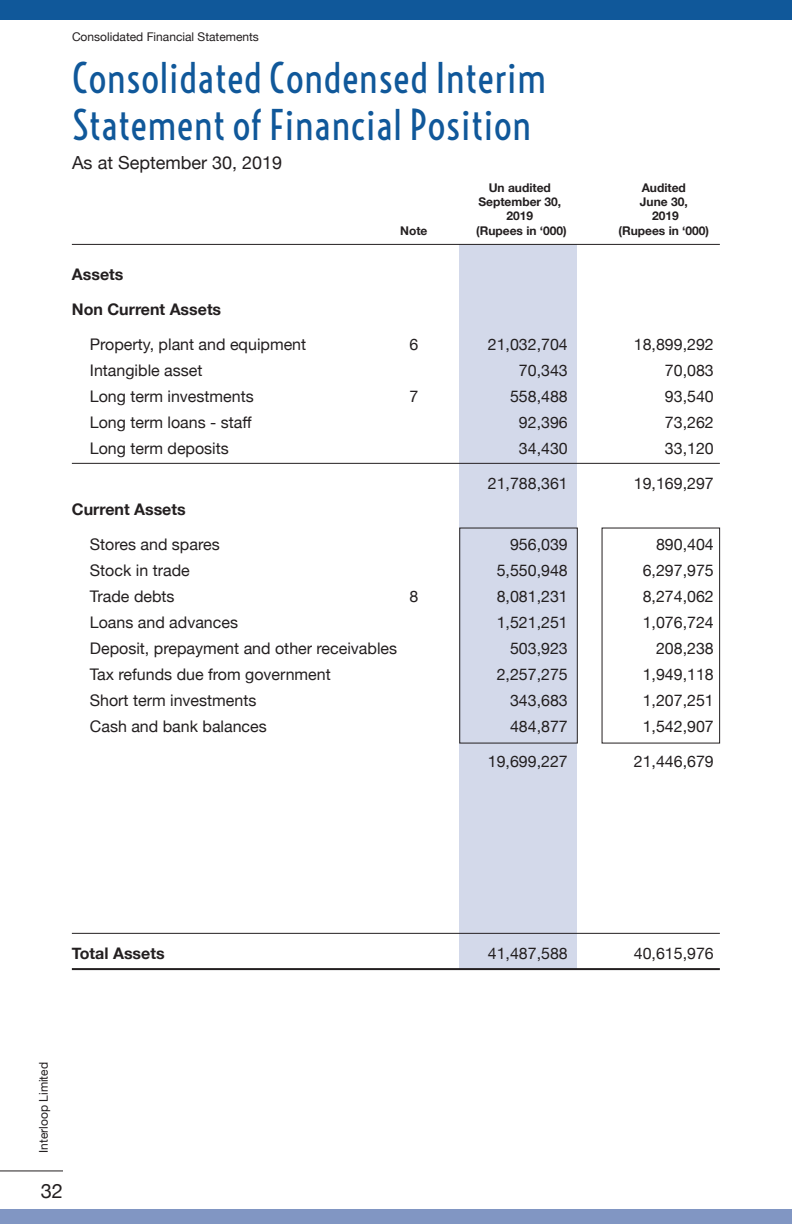
<style>
.page{position:relative;width:792px;height:1224px;background:#fff}
.page>*{position:absolute;margin:0;border:0;box-sizing:border-box;transform-origin:0 0}
._03_Page_Heading{font:40px "Voltaire";color:#10589a}
.t1{font:20px "Helvetica Neue";color:#231f20}
._04_Big_Text{font:18px "Helvetica Neue";color:#231f20}
.Basic_2_colm{font:16px "Helvetica Neue";color:#231f20}
.Basic_2_colm-2{font:700 16px "Helvetica Neue";color:#231f20}
.Basic_2_colm-3{font:700 12px "Helvetica Neue";color:#231f20}
.t2{font:12px "Helvetica Neue";color:#231f20}
</style>
<div class="page">
<hr style="left:0;top:1171px;width:63px;height:1px;background:#231f20">
<div style="left:0;top:1210px;width:792px;height:14px;background:#8196c3"></div>
<div style="left:0;top:0;width:792px;height:19px;background:#10589a"></div>
<div style="left:459px;top:244px;width:118px;height:725px;background:#d3d9ea"></div>
<hr style="left:72px;top:244px;width:648px;height:1px;background:#231f20">
<hr style="left:72px;top:463px;width:648px;height:1px;background:#231f20">
<hr style="left:72px;top:933px;width:648px;height:1px;background:#231f20">
<hr style="left:72px;top:968px;width:648px;height:2px;background:#231f20">
<div style="left:459px;top:528px;width:119px;height:215px;border:1px solid #231f20"></div>
<div style="left:602px;top:528px;width:118px;height:215px;border:1px solid #231f20"></div>
<p class="t2" style="left:72px;top:28px;width:188px">Consolidated Financial Statements</p>
<p class="_03_Page_Heading" style="left:72px;top:54px;width:476px">Consolidated Condensed Interim</p>
<p class="_03_Page_Heading" style="left:72px;top:101px;width:461px">Statement of Financial Position</p>
<p class="_04_Big_Text" style="left:72px;top:150px;width:212px">As at September 30, 2019</p>
<p class="Basic_2_colm-3" style="left:489px;top:178px;width:64px">Un audited</p>
<p class="Basic_2_colm-3" style="left:642px;top:178px;width:46px">Audited</p>
<p class="Basic_2_colm-3" style="left:478px;top:192px;width:84px">September 30,</p>
<p class="Basic_2_colm-3" style="left:640px;top:192px;width:49px">June 30,</p>
<p class="Basic_2_colm-3" style="left:507px;top:207px;width:28px">2019</p>
<p class="Basic_2_colm-3" style="left:652px;top:207px;width:28px">2019</p>
<p class="Basic_2_colm-3" style="left:400px;top:221px;width:29px">Note</p>
<p class="Basic_2_colm-3" style="left:476px;top:221px;width:92px">(Rupees in ‘000)</p>
<p class="Basic_2_colm-3" style="left:619px;top:221px;width:92px">(Rupees in ‘000)</p>
<p class="Basic_2_colm-2" style="left:72px;top:262px;width:53px">Assets</p>
<p class="Basic_2_colm-2" style="left:72px;top:297px;width:151px">Non Current Assets</p>
<p class="Basic_2_colm" style="left:90px;top:333px;width:218px">Property, plant and equipment</p>
<p class="Basic_2_colm" style="left:409px;top:333px;width:10px">6</p>
<p class="Basic_2_colm" style="left:488px;top:333px;width:82px">21,032,704</p>
<p class="Basic_2_colm" style="left:634px;top:333px;width:82px">18,899,292</p>
<p class="Basic_2_colm" style="left:90px;top:359px;width:114px">Intangible asset</p>
<p class="Basic_2_colm" style="left:519px;top:359px;width:50px">70,343</p>
<p class="Basic_2_colm" style="left:665px;top:359px;width:50px">70,083</p>
<p class="Basic_2_colm" style="left:90px;top:385px;width:165px">Long term investments</p>
<p class="Basic_2_colm" style="left:409px;top:385px;width:10px">7</p>
<p class="Basic_2_colm" style="left:510px;top:385px;width:59px">558,488</p>
<p class="Basic_2_colm" style="left:665px;top:385px;width:50px">93,540</p>
<p class="Basic_2_colm" style="left:90px;top:411px;width:163px">Long term loans - staff</p>
<p class="Basic_2_colm" style="left:519px;top:411px;width:50px">92,396</p>
<p class="Basic_2_colm" style="left:665px;top:411px;width:50px">73,262</p>
<p class="Basic_2_colm" style="left:90px;top:437px;width:141px">Long term deposits</p>
<p class="Basic_2_colm" style="left:519px;top:437px;width:50px">34,430</p>
<p class="Basic_2_colm" style="left:665px;top:437px;width:50px">33,120</p>
<p class="Basic_2_colm" style="left:488px;top:472px;width:82px">21,788,361</p>
<p class="Basic_2_colm" style="left:634px;top:472px;width:82px">19,169,297</p>
<p class="Basic_2_colm-2" style="left:72px;top:497px;width:115px">Current Assets</p>
<p class="Basic_2_colm" style="left:90px;top:533px;width:131px">Stores and spares</p>
<p class="Basic_2_colm" style="left:510px;top:533px;width:59px">956,039</p>
<p class="Basic_2_colm" style="left:656px;top:533px;width:59px">890,404</p>
<p class="Basic_2_colm" style="left:90px;top:559px;width:101px">Stock in trade</p>
<p class="Basic_2_colm" style="left:497px;top:559px;width:73px">5,550,948</p>
<p class="Basic_2_colm" style="left:643px;top:559px;width:73px">6,297,975</p>
<p class="Basic_2_colm" style="left:90px;top:585px;width:86px">Trade debts</p>
<p class="Basic_2_colm" style="left:409px;top:585px;width:10px">8</p>
<p class="Basic_2_colm" style="left:497px;top:585px;width:73px">8,081,231</p>
<p class="Basic_2_colm" style="left:643px;top:585px;width:73px">8,274,062</p>
<p class="Basic_2_colm" style="left:90px;top:611px;width:150px">Loans and advances</p>
<p class="Basic_2_colm" style="left:497px;top:611px;width:73px">1,521,251</p>
<p class="Basic_2_colm" style="left:643px;top:611px;width:73px">1,076,724</p>
<p class="Basic_2_colm" style="left:90px;top:637px;width:309px">Deposit, prepayment and other receivables</p>
<p class="Basic_2_colm" style="left:510px;top:637px;width:59px">503,923</p>
<p class="Basic_2_colm" style="left:656px;top:637px;width:59px">208,238</p>
<p class="Basic_2_colm" style="left:90px;top:663px;width:242px">Tax refunds due from government</p>
<p class="Basic_2_colm" style="left:497px;top:663px;width:73px">2,257,275</p>
<p class="Basic_2_colm" style="left:643px;top:663px;width:73px">1,949,118</p>
<p class="Basic_2_colm" style="left:90px;top:689px;width:168px">Short term investments</p>
<p class="Basic_2_colm" style="left:510px;top:689px;width:59px">343,683</p>
<p class="Basic_2_colm" style="left:643px;top:689px;width:73px">1,207,251</p>
<p class="Basic_2_colm" style="left:90px;top:715px;width:178px">Cash and bank balances</p>
<p class="Basic_2_colm" style="left:510px;top:715px;width:59px">484,877</p>
<p class="Basic_2_colm" style="left:643px;top:715px;width:73px">1,542,907</p>
<p class="Basic_2_colm" style="left:488px;top:750px;width:82px">19,699,227</p>
<p class="Basic_2_colm" style="left:634px;top:750px;width:82px">21,446,679</p>
<p class="Basic_2_colm-2" style="left:72px;top:941px;width:94px">Total Assets</p>
<p class="Basic_2_colm" style="left:488px;top:942px;width:82px">41,487,588</p>
<p class="Basic_2_colm" style="left:634px;top:942px;width:82px">40,615,976</p>
<p class="t2" style="left:35px;top:1153px;width:92px;rotate:-90deg">Interloop Limited</p>
<p class="t1" style="left:41px;top:1177px;width:24px">32</p>
</div>
